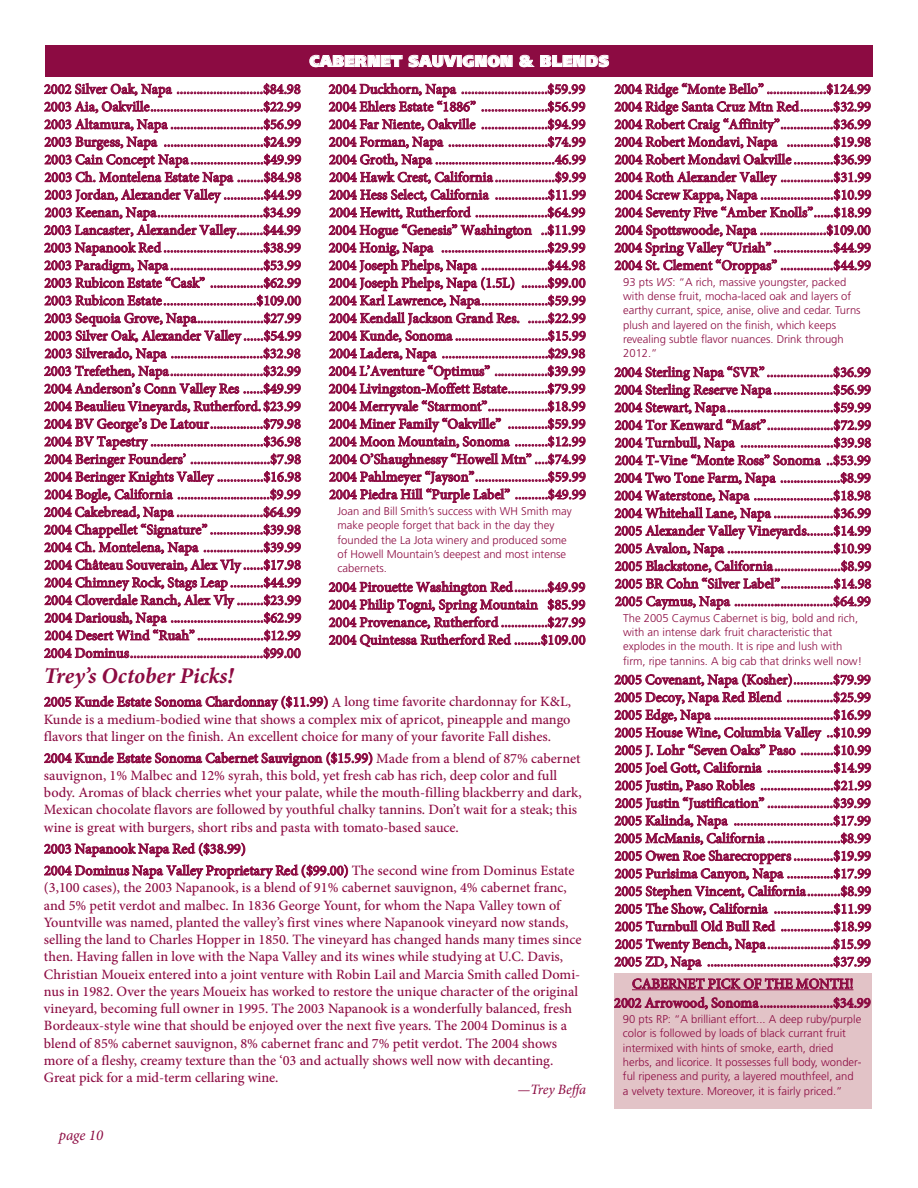
<style>
.page{position:relative;width:918px;height:1188px;background:#fff}
.page>*{position:absolute;margin:0;border:0;box-sizing:border-box;transform-origin:0 0}
.t1{font:italic 700 22.5px "Minion Pro";color:#8c0b42}
.t2{font:900 15.75px "Frutiger LT Std";letter-spacing:.025em;color:#fff;scale:.95 1}
.t3{font:italic 15px "Minion Pro";color:#8c0b42}
.t4{font:500 14.25px/17.7px "Minion Pro";color:#8c0b42;text-align:justify}
.t5{font:italic 14.25px "Minion Pro";letter-spacing:-.005em;color:#8c0b42}
.t6{font:300 11.25px/14.2px "Frutiger LT Std";color:#8c0b42}
.s1{font-style:italic}
</style>
<div class="page">
<div style="left:45px;top:45px;width:828px;height:31px;background:#8c0b42"></div>
<div style="left:614px;top:973px;width:258px;height:136px;background:#e2c3c7"></div>
<hr style="left:632px;top:989px;width:221px;height:1px;background:#8c0b42">
<p class="t2" style="left:310px;top:55px;width:317px">CABERNET SAUVIGNON &amp; BLENDS</p>
<p class="t4" style="left:44px;top:81px;width:259px">2002 Silver Oak, Napa ..........................$84.98<br>2003 Aia, Oakville..................................$22.99<br>2003 Altamura, Napa ............................$56.99<br>2003 Burgess, Napa ..............................$24.99<br>2003 Cain Concept Napa......................$49.99<br>2003 Ch. Montelena Estate Napa ........$84.98<br>2003 Jordan, Alexander Valley ............$44.99<br>2003 Keenan, Napa................................$34.99<br>2003 Lancaster, Alexander Valley........$44.99<br>2003 Napanook Red ..............................$38.99<br>2003 Paradigm, Napa ............................$53.99<br>2003 Rubicon Estate “Cask” ................$62.99<br>2003 Rubicon Estate............................$109.00<br>2003 Sequoia Grove, Napa....................$27.99<br>2003 Silver Oak, Alexander Valley ......$54.99<br>2003 Silverado, Napa ............................$32.98<br>2003 Trefethen, Napa............................$32.99<br>2004 Anderson’s Conn Valley Res ......$49.99<br>2004 Beaulieu Vineyards, Rutherford. $23.99<br>2004 BV George’s De Latour................$79.98<br>2004 BV Tapestry ..................................$36.98<br>2004 Beringer Founders’ ........................$7.98<br>2004 Beringer Knights Valley ..............$16.98<br>2004 Bogle, California ............................$9.99<br>2004 Cakebread, Napa ..........................$64.99<br>2004 Chappellet “Signature” ................$39.98<br>2004 Ch. Montelena, Napa ..................$39.99<br>2004 Château Souverain, Alex Vly ......$17.98<br>2004 Chimney Rock, Stags Leap ..........$44.99<br>2004 Cloverdale Ranch, Alex Vly ........$23.99<br>2004 Darioush, Napa ............................$62.99<br>2004 Desert Wind “Ruah” ....................$12.99<br>2004 Dominus........................................$99.00</p>
<p class="t4" style="left:329px;top:81px;width:259px">2004 Duckhorn, Napa ..........................$59.99<br>2004 Ehlers Estate “1886” ....................$56.99<br>2004 Far Niente, Oakville ....................$94.99<br>2004 Forman, Napa ..............................$74.99<br>2004 Groth, Napa ....................................46.99<br>2004 Hawk Crest, California ..................$9.99<br>2004 Hess Select, California ................$11.99<br>2004 Hewitt, Rutherford ......................$64.99<br>2004 Hogue “Genesis” Washington ..$11.99<br>2004 Honig, Napa ................................$29.99<br>2004 Joseph Phelps, Napa ....................$44.98<br>2004 Joseph Phelps, Napa (1.5L) ........$99.00<br>2004 Karl Lawrence, Napa....................$59.99<br>2004 Kendall Jackson Grand Res. ......$22.99<br>2004 Kunde, Sonoma ............................$15.99<br>2004 Ladera, Napa ................................$29.98<br>2004 L’Aventure “Optimus” ................$39.99<br>2004 Livingston-Moffett Estate............$79.99<br>2004 Merryvale “Starmont”..................$18.99<br>2004 Miner Family “Oakville” ............$59.99<br>2004 Moon Mountain, Sonoma ..........$12.99<br>2004 O’Shaughnessy “Howell Mtn” ....$74.99<br>2004 Pahlmeyer “Jayson”......................$59.99<br>2004 Piedra Hill “Purple Label” ..........$49.99</p>
<p class="t6" style="left:338px;top:505px;width:236px">Joan and Bill Smith’s success with WH Smith may make people forget that back in the day they founded the La Jota winery and produced some of Howell Mountain’s deepest and most intense cabernets.</p>
<p class="t4" style="left:329px;top:579px;width:258px">2004 Pirouette Washington Red..........$49.99<br>2004 Philip Togni, Spring Mountain $85.99<br>2004 Provenance, Rutherford ..............$27.99<br>2004 Quintessa Rutherford Red ........$109.00</p>
<h1 class="t1" style="left:44px;top:668px;width:191px">Trey’s October Picks!</h1>
<p class="t4" style="left:44px;top:694px;width:529px">2005 Kunde Estate Sonoma Chardonnay ($11.99) A long time favorite chardonnay for K&amp;L, Kunde is a medium-bodied wine that shows a complex mix of apricot, pineapple and mango flavors that linger on the finish. An excellent choice for many of your favorite Fall dishes.</p>
<p class="t4" style="left:44px;top:751px;width:539px;line-height:17.2px;text-align:left">2004 Kunde Estate Sonoma Cabernet Sauvignon ($15.99) Made from a blend of 87% cabernet sauvignon, 1% Malbec and 12% syrah, this bold, yet fresh cab has rich, deep color and full body. Aromas of black cherries whet your palate, while the mouth-filling blackberry and dark, Mexican chocolate flavors are followed by youthful chalky tannins. Don’t wait for a steak; this wine is great with burgers, short ribs and pasta with tomato-based sauce.</p>
<p class="t4" style="left:44px;top:839px;width:532px;line-height:21.8px">2003 Napanook Napa Red ($38.99)<br>2004 Dominus Napa Valley Proprietary Red ($99.00) The second wine from Dominus Estate</p>
<p class="t4" style="left:44px;top:881px;width:539px;line-height:17.2px;text-align:left">(3,100 cases), the 2003 Napanook, is a blend of 91% cabernet sauvignon, 4% cabernet franc, and 5% petit verdot and malbec. In 1836 George Yount, for whom the Napa Valley town of Yountville was named, planted the valley’s first vines where Napanook vineyard now stands, selling the land to Charles Hopper in 1850. The vineyard has changed hands many times since then. Having fallen in love with the Napa Valley and its wines while studying at U.C. Davis, Christian Moueix entered into a joint venture with Robin Lail and Marcia Smith called Domi&shy;nus in 1982. Over the years Moueix has worked to restore the unique character of the original vineyard, becoming full owner in 1995. The 2003 Napanook is a wonderfully balanced, fresh Bordeaux-style wine that should be enjoyed over the next five years. The 2004 Dominus is a blend of 85% cabernet sauvignon, 8% cabernet franc and 7% petit verdot. The 2004 shows more of a fleshy, creamy texture than the ‘03 and actually shows well now with decanting.<br>Great pick for a mid-term cellaring wine.</p>
<p class="t5" style="left:518px;top:1084px;width:70px">—Trey Beffa</p>
<p class="t3" style="left:59px;top:1130px;width:46px">page 10</p>
<p class="t4" style="left:614px;top:81px;width:258px">2004 Ridge “Monte Bello” ..................$124.99<br>2004 Ridge Santa Cruz Mtn Red..........$32.99<br>2004 Robert Craig “Affinity”................$36.99<br>2004 Robert Mondavi, Napa ..............$19.98<br>2004 Robert Mondavi Oakville ............$36.99<br>2004 Roth Alexander Valley ................$31.99<br>2004 Screw Kappa, Napa ......................$10.99<br>2004 Seventy Five “Amber Knolls”......$18.99<br>2004 Spottswoode, Napa ....................$109.00<br>2004 Spring Valley “Uriah” ..................$44.99<br>2004 St. Clement “Oroppas” ................$44.99</p>
<p class="t6" style="left:623px;top:276px;width:239px">93 pts <span class="s1">WS</span>: “A rich, massive youngster, packed with dense fruit, mocha-laced oak and layers of earthy currant, spice, anise, olive and cedar. Turns plush and layered on the finish, which keeps revealing subtle flavor nuances. Drink through 2012.”</p>
<p class="t4" style="left:614px;top:365px;width:258px">2004 Sterling Napa “SVR” ....................$36.99<br>2004 Sterling Reserve Napa ..................$56.99<br>2004 Stewart, Napa................................$59.99<br>2004 Tor Kenward “Mast”....................$72.99<br>2004 Turnbull, Napa ............................$39.98<br>2004 T-Vine “Monte Ross” Sonoma ..$53.99<br>2004 Two Tone Farm, Napa ..................$8.99<br>2004 Waterstone, Napa ........................$18.98<br>2004 Whitehall Lane, Napa ..................$36.99<br>2005 Alexander Valley Vineyards........$14.99<br>2005 Avalon, Napa ................................$10.99<br>2005 Blackstone, California....................$8.99<br>2005 BR Cohn “Silver Label”................$14.98<br>2005 Caymus, Napa ..............................$64.99</p>
<p class="t6" style="left:623px;top:612px;width:240px">The 2005 Caymus Cabernet is big, bold and rich, with an intense dark fruit characteristic that explodes in the mouth. It is ripe and lush with firm, ripe tannins. A big cab that drinks well now!</p>
<p class="t4" style="left:614px;top:672px;width:258px">2005 Covenant, Napa (Kosher)............$79.99<br>2005 Decoy, Napa Red Blend ..............$25.99<br>2005 Edge, Napa ....................................$16.99<br>2005 House Wine, Columbia Valley ..$10.99<br>2005 J. Lohr “Seven Oaks” Paso ..........$10.99<br>2005 Joel Gott, California ....................$14.99<br>2005 Justin, Paso Robles ......................$21.99<br>2005 Justin “Justification” ....................$39.99<br>2005 Kalinda, Napa ..............................$17.99<br>2005 McManis, California ......................$8.99<br>2005 Owen Roe Sharecroppers............$19.99<br>2005 Purisima Canyon, Napa ..............$17.99<br>2005 Stephen Vincent, California..........$8.99<br>2005 The Show, California ..................$11.99<br>2005 Turnbull Old Bull Red ................$18.99<br>2005 Twenty Bench, Napa....................$15.99<br>2005 ZD, Napa ......................................$37.99</p>
<p class="t4" style="left:614px;top:975px;width:258px;line-height:19.2px;text-align:center">CABERNET PICK OF THE MONTH!<br>2002 Arrowood, Sonoma......................$34.99</p>
<p class="t6" style="left:623px;top:1013px;width:240px">90 pts RP: “A brilliant effort... A deep ruby/purple color is followed by loads of black currant fruit intermixed with hints of smoke, earth, dried herbs, and licorice. It possesses full body, wonder&shy;ful ripeness and purity, a layered mouthfeel, and a velvety texture. Moreover, it is fairly priced.”</p>
</div>
